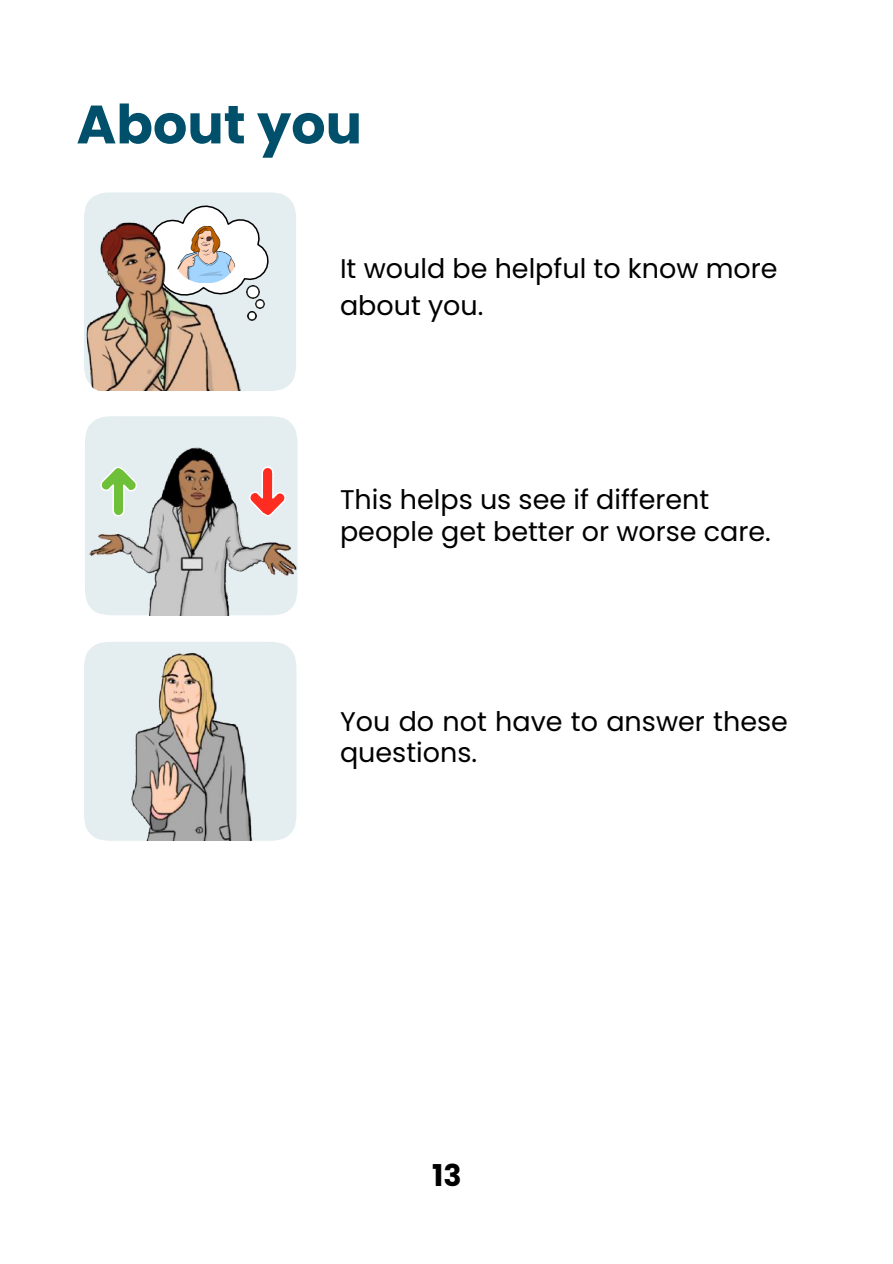
<style>
.page{position:relative;width:893px;height:1264px;background:#fff}
.page>*{position:absolute;margin:0;border:0;box-sizing:border-box;transform-origin:0 0}
.t1{font:700 54px "Poppins";color:#00506b}
.t2{font:700 30px "Poppins";color:#000}
.t3{font:27px/31.5px "Poppins";color:#000}
</style>
<div class="page">
<svg style="left:84px;top:192px;width:212px;height:199px;background:#e2e9ec"></svg>
<img style="left:84px;top:220px;width:160px;height:171px">
<img style="left:172px;top:224px;width:67px;height:58px">
<div style="left:84px;top:642px;width:212px;height:198px;background:#e4edf0"></div>
<svg style="left:85px;top:416px;width:212px;height:199px;background:#c8c9c5"></svg>
<img style="left:118px;top:642px;width:144px;height:198px">
<p class="t1" style="left:76px;top:87px;width:287px">About you</p>
<p class="t3" style="left:340px;top:253px;width:439px">It would be helpful to know more</p>
<p class="t3" style="left:340px;top:290px;width:145px">about you.</p>
<p class="t3" style="left:340px;top:484px;width:432px">This helps us see if different people get better or worse care.</p>
<p class="t3" style="left:340px;top:705px;width:449px">You do not have to answer these questions.</p>
<p class="t2" style="left:432px;top:1154px;width:31px">13</p>
</div>
